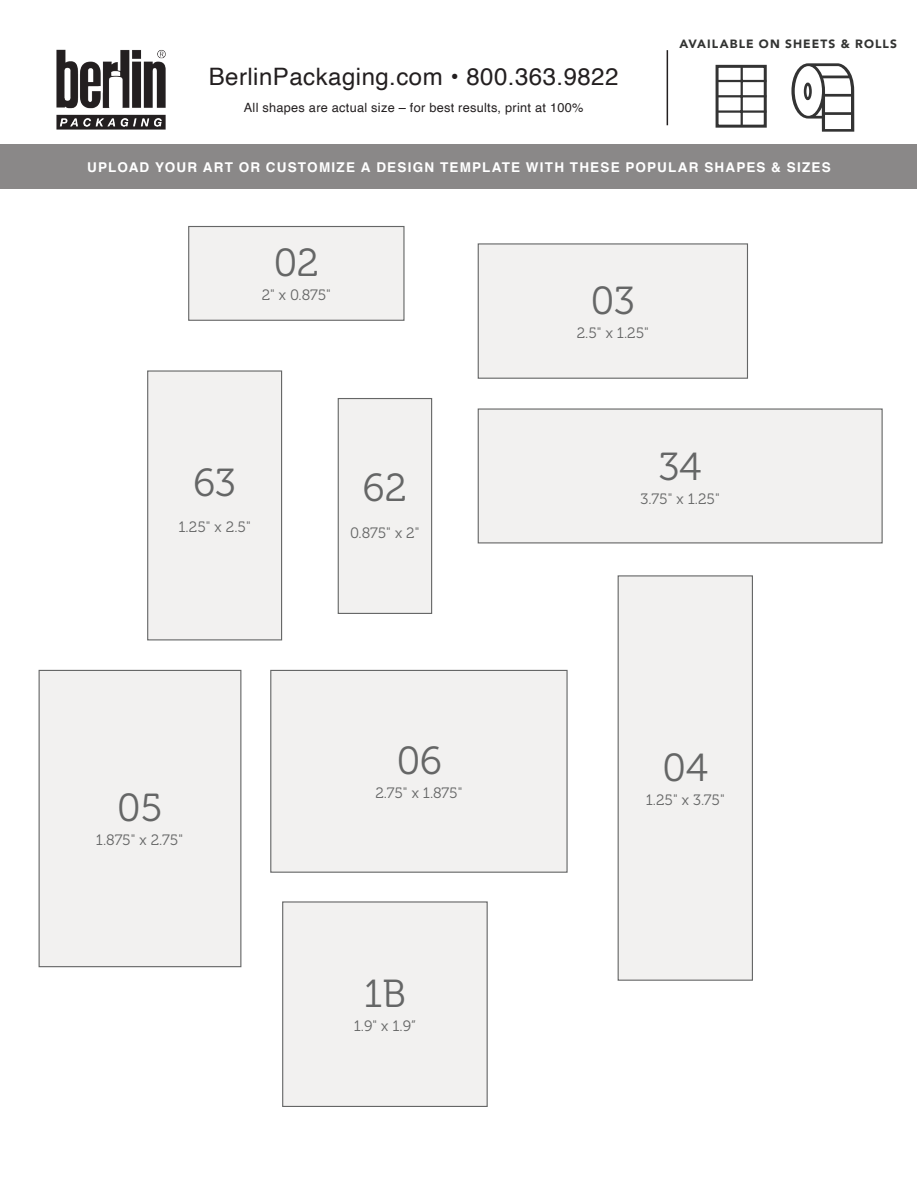
<style>
.page{position:relative;width:918px;height:1188px;background:#fff}
.page>*{position:absolute;margin:0;border:0;box-sizing:border-box;transform-origin:0 0}
.t1{font:39px "Museo 300";color:#656666}
.t2{font:24px "Helvetica";letter-spacing:.02em;color:#231f20}
.t3{font:15px "Museo 300";letter-spacing:-.005em;color:#656666}
.t4{font:700 13.5px "Helvetica";letter-spacing:.09em;color:#fff}
.t5{font:12.75px "Helvetica";letter-spacing:.02em;color:#231f20}
.t6{font:900 12px "Avenir";letter-spacing:.09em;color:#323332}
</style>
<div class="page">
<div style="left:716px;top:65px;width:51px;height:63px;border:3px solid #333"></div>
<hr style="left:741px;top:65px;width:2px;height:61px;background:#333">
<hr style="left:717px;top:95px;width:49px;height:2px;background:#333">
<hr style="left:717px;top:80px;width:49px;height:2px;background:#333">
<hr style="left:717px;top:110px;width:49px;height:3px;background:#333">
<svg style="left:791px;top:63px;width:63px;height:69px"></svg>
<div style="left:804px;top:83px;width:8px;height:17px;border:3px solid #333;border-radius:50%"></div>
<hr style="left:667px;top:50px;width:1px;height:75px;background:#231f20">
<img style="left:56px;top:50px;width:110px;height:80px">
<div style="left:1px;top:145px;width:916px;height:44px;background:#8a8888"></div>
<div style="left:618px;top:575px;width:135px;height:406px;background:#f2f1f0;border:1px solid #656666"></div>
<div style="left:478px;top:408px;width:405px;height:135px;background:#f2f1f0;border:1px solid #656666"></div>
<div style="left:338px;top:398px;width:94px;height:216px;background:#f2f1f0;border:1px solid #656666"></div>
<div style="left:147px;top:370px;width:135px;height:270px;background:#f2f1f0;border:1px solid #656666"></div>
<div style="left:188px;top:226px;width:217px;height:95px;background:#f2f1f0;border:1px solid #656666"></div>
<div style="left:478px;top:243px;width:270px;height:136px;background:#f2f1f0;border:1px solid #656666"></div>
<div style="left:270px;top:670px;width:298px;height:203px;background:#f2f1f0;border:1px solid #656666"></div>
<div style="left:282px;top:901px;width:206px;height:206px;background:#f2f1f0;border:1px solid #656666"></div>
<div style="left:39px;top:670px;width:202px;height:297px;background:#f2f1f0;border:1px solid #656666"></div>
<p class="t2" style="left:209px;top:58px;width:411px">BerlinPackaging.com • 800.363.9822</p>
<p class="t5" style="left:244px;top:97px;width:341px">All shapes are actual size – for best results, print at 100%</p>
<p class="t6" style="left:679px;top:33px;width:219px">AVAILABLE ON SHEETS &amp; ROLLS</p>
<p class="t4" style="left:87px;top:157px;width:745px">UPLOAD YOUR ART OR CUSTOMIZE A DESIGN TEMPLATE WITH THESE POPULAR SHAPES &amp; SIZES</p>
<p class="t1" style="left:274px;top:242px;width:47px">02</p>
<p class="t3" style="left:262px;top:287px;width:71px">2" x 0.875"</p>
<p class="t1" style="left:591px;top:279px;width:45px">03</p>
<p class="t3" style="left:577px;top:324px;width:74px">2.5" x 1.25"</p>
<p class="t1" style="left:194px;top:461px;width:44px">63</p>
<p class="t3" style="left:179px;top:519px;width:74px">1.25" x 2.5"</p>
<p class="t1" style="left:363px;top:467px;width:45px">62</p>
<p class="t3" style="left:350px;top:524px;width:71px">0.875" x 2"</p>
<p class="t1" style="left:659px;top:446px;width:44px">34</p>
<p class="t3" style="left:641px;top:491px;width:81px">3.75" x 1.25"</p>
<p class="t1" style="left:117px;top:787px;width:47px">05</p>
<p class="t3" style="left:96px;top:832px;width:89px">1.875" x 2.75"</p>
<p class="t1" style="left:397px;top:739px;width:47px">06</p>
<p class="t3" style="left:375px;top:785px;width:89px">2.75" x 1.875"</p>
<p class="t1" style="left:364px;top:972px;width:44px">1B</p>
<p class="t3" style="left:354px;top:1018px;width:64px">1.9" x 1.9”</p>
<p class="t1" style="left:663px;top:746px;width:47px">04</p>
<p class="t3" style="left:646px;top:791px;width:81px">1.25" x 3.75"</p>
</div>
